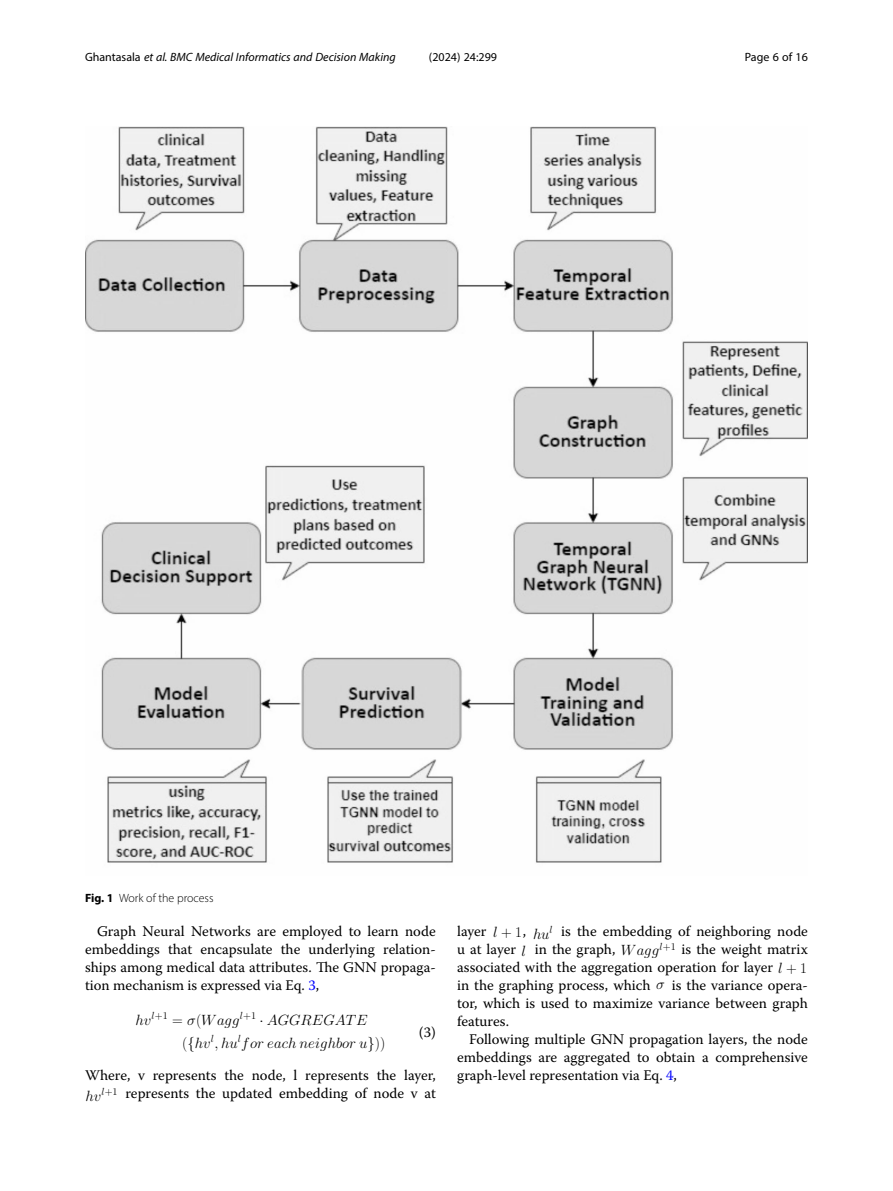
<style>
.page{position:relative;width:893px;height:1191px;background:#fff}
.page>*{position:absolute;margin:0;border:0;box-sizing:border-box;transform-origin:0 0}
.t1{font:14.85px/22.5px "CMMI12";color:#000}
.Body_Text{font:14.7px/18px "Warnock Pro";color:#000;text-align:justify}
.Body_Text_Indent{font:14.7px/18px "Warnock Pro";color:#000;text-align:justify}
.EQ{font:14.7px "Warnock Pro";color:#000}
.t2{font:italic 12px "Myriad Pro";color:#000}
.t3{font:12px "Myriad Pro";color:#000}
.Figure_Caption{font:300 12px "Myriad Pro";color:#000}
.s1{font-style:normal}
.s2{font-weight:700}
.s3{color:#00f}
.s4{font-family:"CMR17"}
.s5{font-family:"CMSY10"}
.s6{font-family:"CMMI12";font-size:14.85px}
.s7{font-family:"CMR17";font-size:14.85px}
</style>
<div class="page">
<img style="left:85px;top:126px;width:723px;height:737px">
<p class="t2" style="left:85px;top:50px;width:312px"><span class="s1">Ghantasala</span> et al. BMC Medical Informatics and Decision Making</p>
<p class="t3" style="left:429px;top:50px;width:70px">(2024) 24:299</p>
<p class="t3" style="left:745px;top:50px;width:65px">Page 6 of 16</p>
<p class="Figure_Caption" style="left:85px;top:891px;width:130px"><span class="s2">Fig. 1</span> Work of the process</p>
<p class="Body_Text_Indent" style="left:85px;top:922px;width:352px;text-indent:12px">Graph Neural Networks are employed to learn node embeddings that encapsulate the underlying relation&shy;ships among medical data attributes. The GNN propaga&shy;tion mechanism is expressed via Eq. <span class="s3">3</span>,</p>
<p class="t1" style="left:182px;top:1010px;width:205px;text-indent:-47px">hv<sup>l</sup><sup>+1</sup> <span class="s4">=</span> σ<span class="s4">(</span>Wagg<sup>l</sup><sup>+1</sup> <span class="s5">·</span> AGGREGATE <span class="s4">(</span><span class="s5">{</span>hv<sup>l</sup>, hu<sup>l</sup>for each neighbor u<span class="s5">}</span><span class="s4">))</span></p>
<p class="EQ" style="left:419px;top:1022px;width:18px">(3)</p>
<p class="Body_Text" style="left:85px;top:1066px;width:352px">Where, v represents the node, l represents the layer,</p>
<p class="t1" style="left:85px;top:1085px;width:34px">hv<sup>l</sup><sup>+1</sup></p>
<p class="Body_Text" style="left:125px;top:1084px;width:312px">represents the updated embedding of node v at</p>
<p class="Body_Text_Indent" style="left:457px;top:922px;width:71px">layer <span class="s6">l</span> <span class="s7">+ 1</span>,</p>
<p class="t1" style="left:533px;top:923px;width:21px">hu<sup>l</sup></p>
<p class="Body_Text" style="left:561px;top:922px;width:248px">is the embedding of neighboring node</p>
<p class="Body_Text" style="left:457px;top:940px;width:70px">u at layer <span class="s6">l</span></p>
<p class="Body_Text" style="left:457px;top:940px;width:352px;text-indent:78px">in the graph, <span class="s6">Wagg</span><sup>l</sup><sup>+1</sup> is the weight matrix associated with the aggregation operation for layer <span class="s6">l</span> <span class="s7">+ 1 </span>in the graphing process, which <span class="s6">σ</span></p>
<p class="Body_Text" style="left:457px;top:976px;width:352px;text-indent:215px">is the variance opera&shy;tor, which is used to maximize variance between graph features.</p>
<p class="Body_Text_Indent" style="left:457px;top:1030px;width:352px;text-indent:12px">Following multiple GNN propagation layers, the node embeddings are aggregated to obtain a comprehensive graph-level representation via Eq. <span class="s3">4</span>,</p>
</div>
